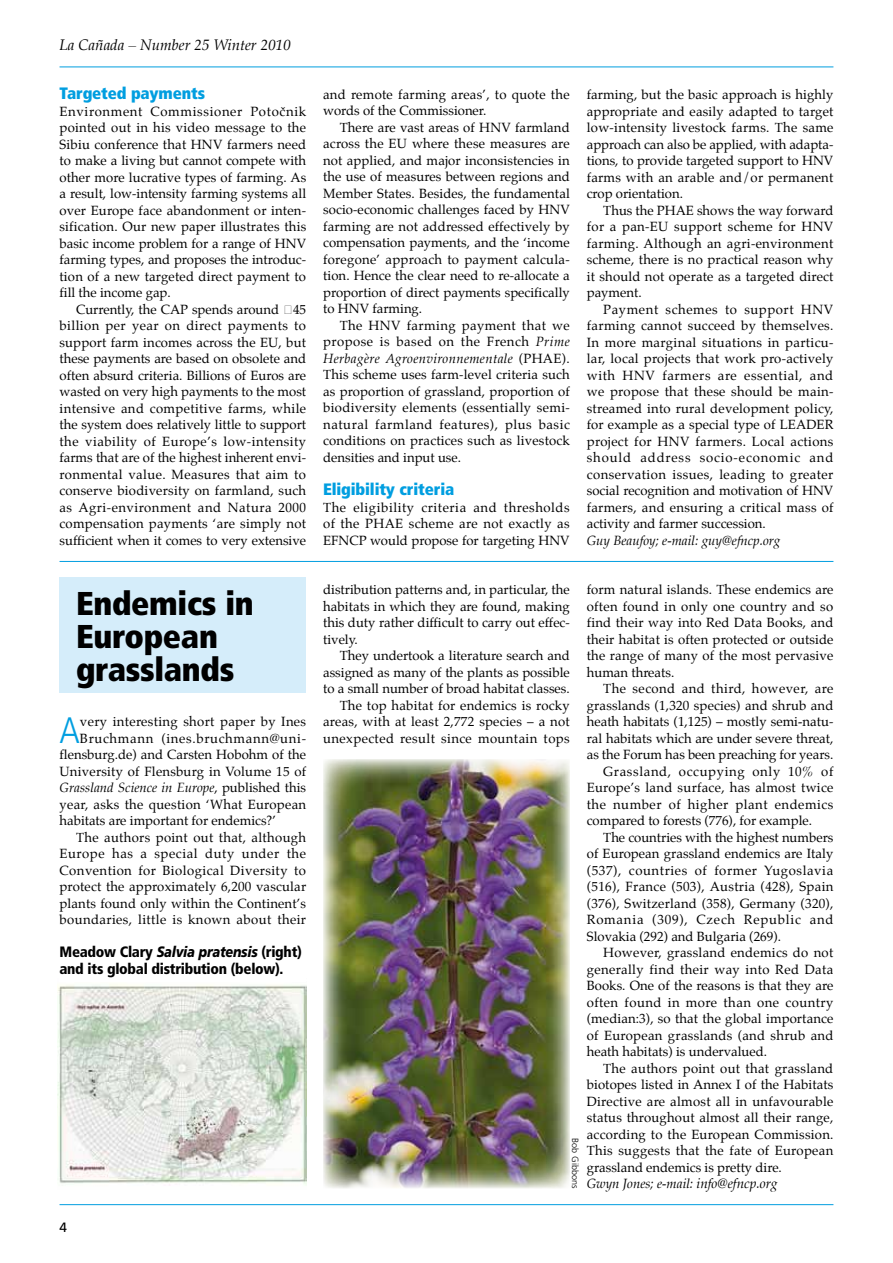
<style>
.page{position:relative;width:893px;height:1263px;background:#fff}
.page>*{position:absolute;margin:0;border:0;box-sizing:border-box;transform-origin:0 0}
.t1{font:300 condensed 36.75px "Frutiger";color:#009ee0}
.t2{font:900 condensed 33px/33px "Frutiger";letter-spacing:-.01em;color:#000}
.t3{font:900 condensed 16.5px "Frutiger";letter-spacing:-.01em;color:#009ee0}
.t4{font:900 condensed 15px/16.5px "Frutiger";letter-spacing:-.02em;color:#000}
.t5{font:italic 15px "Palatino";color:#000}
.t6{font:13.5px "Frutiger";color:#000}
.t7{font:13.2px/16.5px "Palatino";letter-spacing:.015em;color:#000;text-align:justify}
.t8{font:italic 13.2px "Palatino";color:#000}
.t9{font:13.2px "Palatino";letter-spacing:.035em;color:#000}
.t10{font:13.2px "Palatino";letter-spacing:.045em;color:#000}
.t11{font:13.2px "Palatino";letter-spacing:.05em;color:#000}
.t12{font:13.2px "Palatino";letter-spacing:.04em;color:#000}
.t13{font:13.2px "Palatino";letter-spacing:.06em;color:#000}
.t14{font:300 9px "Frutiger";color:#000}
.s1{font-style:normal}
.s2{font-style:italic;font-stretch:normal}
.s3{font-style:italic}
.s4{font-size:13.5px}
</style>
<div class="page">
<hr style="left:60px;top:1204px;width:773px;height:1px;background:#009ee0">
<hr style="left:60px;top:67px;width:773px;height:1px;background:#009ee0">
<div style="left:60px;top:578px;width:246px;height:115px;background:#d5edfa"></div>
<img style="left:323px;top:759px;width:247px;height:429px">
<img style="left:58px;top:984px;width:248px;height:201px">
<hr style="left:60px;top:561px;width:773px;height:1px;background:#009ee0">
<p class="t5" style="left:60px;top:32px;width:233px">La Cañada – Number 25 Winter 2010</p>
<p class="t3" style="left:60px;top:83px;width:147px">Targeted payments</p>
<p class="t7" style="left:60px;top:103px;width:248px">Environment Commissioner Potočnik pointed out in his video message to the Sibiu conference that HNV farmers need to make a living but cannot compete with other more lucrative types of farming. As a result, low-intensity farming systems all over Europe face abandonment or inten&shy;sification. Our new paper illustrates this basic income problem for a range of HNV farming types, and proposes the introduc&shy;tion of a new targeted direct payment to fill the income gap.</p>
<p class="t7" style="left:60px;top:301px;width:248px;text-indent:16px">Currently, the CAP spends around €45 billion per year on direct payments to support farm incomes across the EU, but these payments are based on obsolete and often absurd criteria. Billions of Euros are wasted on very high payments to the most intensive and competitive farms, while the system does relatively little to support the viability of Europe’s low-intensity farms that are of the highest inherent envi&shy;ronmental value. Measures that aim to conserve biodiversity on farmland, such as Agri-environment and Natura 2000 compensation payments ‘are simply not sufficient when it comes to very extensive</p>
<h2 class="t2" style="left:76px;top:587px;width:179px">Endemics in<br>European grasslands</h2>
<h1 class="t1" style="left:60px;top:709px;width:22px">A</h1>
<p class="t7" style="left:80px;top:713px;width:228px">very interesting short paper by Ines</p>
<p class="t11" style="left:80px;top:727px;width:228px">Bruchmann (ines.bruchmann@uni-</p>
<p class="t7" style="left:60px;top:746px;width:248px">flensburg.de) and Carsten Hobohm of the</p>
<p class="t7" style="left:60px;top:763px;width:248px">University of Flensburg in Volume 15 of</p>
<p class="t8" style="left:60px;top:777px;width:248px">Grassland Science in Europe<span class="s1">, published this</span></p>
<p class="t7" style="left:60px;top:796px;width:248px">year, asks the question ‘What European</p>
<p class="t7" style="left:60px;top:812px;width:218px">habitats are important for endemics?’</p>
<p class="t7" style="left:76px;top:829px;width:232px">The authors point out that, although</p>
<p class="t10" style="left:60px;top:843px;width:248px">Europe has a special duty under the</p>
<p class="t9" style="left:60px;top:859px;width:248px">Convention for Biological Diversity to</p>
<p class="t7" style="left:60px;top:878px;width:248px">protect the approximately 6,200 vascular</p>
<p class="t7" style="left:60px;top:895px;width:248px">plants found only within the Continent’s</p>
<p class="t7" style="left:60px;top:911px;width:248px">boundaries, little is known about their</p>
<p class="t4" style="left:60px;top:944px;width:244px">Meadow Clary <span class="s2">Salvia pratensis</span> (right) and its global distribution (below).</p>
<p class="t6" style="left:60px;top:1219px;width:9px">4</p>
<p class="t7" style="left:323px;top:86px;width:248px">and remote farming areas’, to quote the words of the Commissioner.</p>
<p class="t7" style="left:323px;top:119px;width:248px;text-indent:16px">There are vast areas of HNV farmland across the EU where these measures are not applied, and major inconsistencies in the use of measures between regions and Member States. Besides, the fundamental socio-economic challenges faced by HNV farming are not addressed effectively by compensation payments, and the ‘income foregone’ approach to payment calcula&shy;tion. Hence the clear need to re-allocate a proportion of direct payments specifically to HNV farming.</p>
<p class="t7" style="left:323px;top:317px;width:248px;text-indent:16px">The HNV farming payment that we propose is based on the French <span class="s3">Prime Herbagère Agroenvironnementale</span> (PHAE).<br>This scheme uses farm-level criteria such as proportion of grassland, proportion of biodiversity elements (essentially semi&shy;natural farmland features), plus basic conditions on practices such as livestock densities and input use.</p>
<p class="t3" style="left:323px;top:479px;width:133px">Eligibility criteria</p>
<p class="t7" style="left:323px;top:499px;width:248px">The eligibility criteria and thresholds of the PHAE scheme are not exactly as EFNCP would propose for targeting HNV</p>
<p class="t7" style="left:587px;top:86px;width:248px">farming, but the basic approach is highly appropriate and easily adapted to target low-intensity livestock farms. The same approach can also be applied, with adapta&shy;tions, to provide targeted support to HNV farms with an arable and/or permanent crop orientation.</p>
<p class="t7" style="left:587px;top:202px;width:248px;text-indent:16px">Thus the PHAE shows the way forward for a pan-EU support scheme for HNV farming. Although an agri-environment scheme, there is no practical reason why it should not operate as a targeted direct payment.</p>
<p class="t7" style="left:587px;top:301px;width:248px;text-indent:16px">Payment schemes to support HNV farming cannot succeed by themselves.<br>In more marginal situations in particu&shy;lar, local projects that work pro-actively with HNV farmers are essential, and we propose that these should be main&shy;streamed into rural development policy, for example as a special type of LEADER project for HNV farmers. Local actions should address socio-economic and conservation issues, leading to greater social recognition and motivation of HNV farmers, and ensuring a critical mass of activity and farmer succession.</p>
<p class="t8" style="left:587px;top:529px;width:195px">Guy Beaufoy; e-mail: guy@efncp.org</p>
<p class="t7" style="left:587px;top:581px;width:248px">form natural islands. These endemics are often found in only one country and so find their way into Red Data Books, and their habitat is often protected or outside the range of many of the most pervasive human threats.</p>
<p class="t9" style="left:603px;top:677px;width:232px">The second and third, however, are</p>
<p class="t7" style="left:587px;top:697px;width:248px">grasslands (1,320 species) and shrub and</p>
<p class="t7" style="left:587px;top:713px;width:248px">heath habitats (1,125) – mostly semi<span class="s3">-</span>natu-</p>
<p class="t7" style="left:587px;top:730px;width:248px">ral habitats which are under severe threat,</p>
<p class="t7" style="left:587px;top:746px;width:248px">as the Forum has been preaching for years.</p>
<p class="t11" style="left:603px;top:760px;width:232px">Grassland, occupying only 10% of</p>
<p class="t7" style="left:587px;top:779px;width:248px">Europe’s land surface, has almost twice</p>
<p class="t12" style="left:587px;top:793px;width:248px">the number of higher plant endemics</p>
<p class="t7" style="left:587px;top:812px;width:227px">compared to forests (776), for example.</p>
<p class="t7" style="left:603px;top:829px;width:232px">The countries with the highest numbers</p>
<p class="t7" style="left:587px;top:845px;width:248px">of European grassland endemics are Italy</p>
<p class="t10" style="left:587px;top:859px;width:248px">(537), countries of former Yugoslavia</p>
<p class="t7" style="left:587px;top:878px;width:248px">(516), France (503), Austria (428), Spain</p>
<p class="t7" style="left:587px;top:895px;width:248px">(376), Switzerland (358), Germany (320),</p>
<p class="t13" style="left:587px;top:908px;width:248px">Romania (309), Czech Republic and</p>
<p class="t7" style="left:587px;top:928px;width:196px">Slovakia (292) and Bulgaria (269).</p>
<p class="t7" style="left:603px;top:944px;width:232px">However, grassland endemics do not</p>
<p class="t7" style="left:587px;top:961px;width:248px">generally find their way into Red Data</p>
<p class="t7" style="left:587px;top:977px;width:248px">Books. One of the reasons is that they are</p>
<p class="t9" style="left:587px;top:991px;width:248px">often found in more than one country</p>
<p class="t7" style="left:587px;top:1010px;width:248px">(median:3), so that the global importance</p>
<p class="t7" style="left:587px;top:1027px;width:248px">of European grasslands (and shrub and</p>
<p class="t7" style="left:587px;top:1043px;width:182px">heath habitats) is undervalued.</p>
<p class="t7" style="left:603px;top:1060px;width:231px">The authors point out that grassland</p>
<p class="t7" style="left:587px;top:1076px;width:248px">biotopes listed in Annex I of the Habitats</p>
<p class="t7" style="left:587px;top:1093px;width:248px">Directive are almost all in unfavourable</p>
<p class="t7" style="left:587px;top:1109px;width:248px">status throughout almost all their range,</p>
<p class="t7" style="left:587px;top:1126px;width:248px">according to the European Commission.</p>
<p class="t7" style="left:587px;top:1142px;width:248px">This suggests that the fate of European</p>
<p class="t7" style="left:587px;top:1159px;width:197px">grassland endemics is pretty dire.</p>
<p class="t8" style="left:587px;top:1173px;width:192px">Gwyn Jones; e-mail: <span class="s4">info@efncp.org</span></p>
<p class="t7" style="left:323px;top:581px;width:248px">distribution patterns and, in particular, the habitats in which they are found, making this duty rather difficult to carry out effec&shy;tively.</p>
<p class="t7" style="left:323px;top:647px;width:248px;text-align:right">They undertook a literature search and assigned as many of the plants as possible to a small number of broad habitat classes.<br>The top habitat for endemics is rocky areas, with at least 2,772 species – a not unexpected result since mountain tops</p>
<p class="t14" style="left:580px;top:1138px;width:51px;rotate:90deg">Bob Gibbons</p>
</div>
